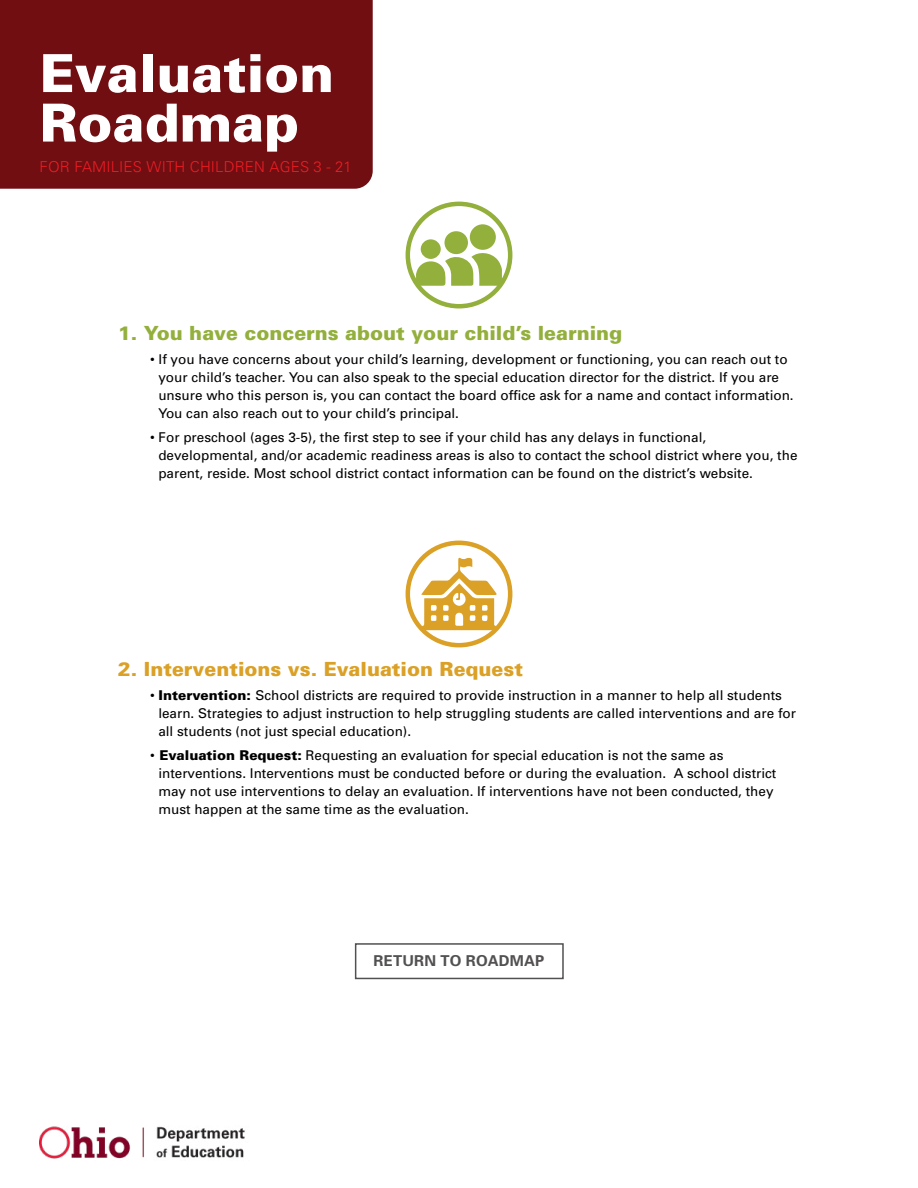
<style>
.page{position:relative;width:918px;height:1188px;background:#fff}
.page>*{position:absolute;margin:0;border:0;box-sizing:border-box;transform-origin:0 0}
.t1{font:900 52.5px/49.5px "Univers";color:#fff}
.Headline{font:900 19.5px "Univers";color:#93af3c}
.Headline-2{font:900 19.5px "Univers";color:#dba026}
.t2{font:300 15px "Univers";letter-spacing:.01em;color:#ed1d24}
.Bullets{font:700 15px "Univers";letter-spacing:.01em;color:#525051}
.Bullets-2{font:13.5px/18px "Univers";color:#000}
.s1{font-weight:900}
</style>
<div class="page">
<div style="left:0;top:0;width:373px;height:189px;background:#700e12"></div>
<div style="left:406px;top:202px;width:106px;height:106px;border:4px solid #93af3c;border-radius:50%"></div>
<svg style="left:416px;top:251px;width:86px;height:35px"></svg>
<div style="left:470px;top:224px;width:26px;height:26px;background:#93af3c;border-radius:50%"></div>
<div style="left:444px;top:231px;width:24px;height:23px;background:#93af3c;border-radius:50%"></div>
<div style="left:421px;top:239px;width:20px;height:20px;background:#93af3c;border-radius:50%"></div>
<div style="left:406px;top:541px;width:106px;height:106px;border:4px solid #dba026;border-radius:50%"></div>
<svg style="left:421px;top:557px;width:76px;height:73px"></svg>
<div style="left:355px;top:943px;width:209px;height:36px;border:2px solid #525051"></div>
<img style="left:40px;top:1126px;width:205px;height:33px">
<p class="t1" style="left:40px;top:48px;width:296px">Evaluation<br>Roadmap</p>
<p class="t2" style="left:40px;top:157px;width:314px">FOR FAMILIES WITH CHILDREN AGES 3 - 21</p>
<p class="Headline" style="left:118px;top:320px;width:506px">1. You have concerns about your child’s learning</p>
<p class="Bullets-2" style="left:158px;top:350px;width:637px;text-indent:-8px">• If you have concerns about your child’s learning, development or functioning, you can reach out to your child’s teacher. You can also speak to the special education director for the district. If you are unsure who this person is, you can contact the board office ask for a name and contact information.<br>You can also reach out to your child’s principal.</p>
<p class="Bullets-2" style="left:158px;top:428px;width:641px;text-indent:-8px">• For preschool (ages 3-5), the first step to see if your child has any delays in functional, developmental, and/or academic readiness areas is also to contact the school district where you, the parent, reside. Most school district contact information can be found on the district’s website.</p>
<p class="Headline-2" style="left:118px;top:656px;width:407px">2. Interventions vs. Evaluation Request</p>
<p class="Bullets-2" style="left:158px;top:686px;width:639px;text-indent:-8px">• <span class="s1">Intervention:</span> School districts are required to provide instruction in a manner to help all students learn. Strategies to adjust instruction to help struggling students are called interventions and are for all students (not just special education).</p>
<p class="Bullets-2" style="left:158px;top:746px;width:620px;text-indent:-8px">• <span class="s1">Evaluation Request:</span> Requesting an evaluation for special education is not the same as interventions. Interventions must be conducted before or during the evaluation. A school district may not use interventions to delay an evaluation. If interventions have not been conducted, they must happen at the same time as the evaluation.</p>
<p class="Bullets" style="left:374px;top:952px;width:172px">RETURN TO ROADMAP</p>
</div>
